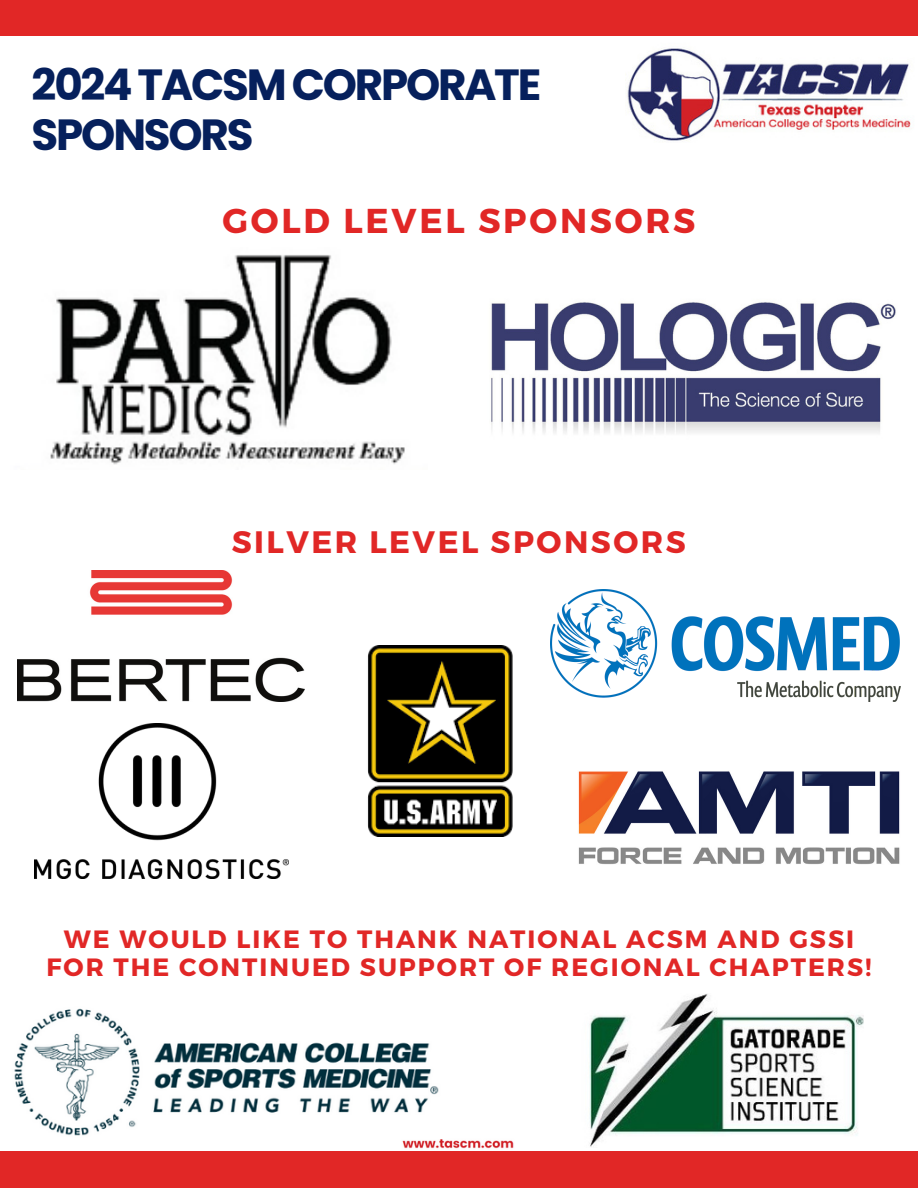
<style>
.page{position:relative;width:918px;height:1188px;background:#fff}
.page>*{position:absolute;margin:0;border:0;box-sizing:border-box;transform-origin:0 0}
.t1{font:700 43.65px/50.7px "Poppins";letter-spacing:-.05em;color:#06205c}
.t2{font:700 34.5px "Montserrat";letter-spacing:.08em;color:#e12726}
.t3{font:700 31.05px "Montserrat";letter-spacing:.08em;color:#e12726}
.t4{font:700 25.05px/28.2px "Montserrat";letter-spacing:.08em;color:#e12726;text-align:center}
</style>
<div class="page">
<div style="left:0;top:1151px;width:918px;height:37px;background:#e12726"></div>
<div style="left:0;top:0;width:918px;height:36px;background:#e12726"></div>
<img style="left:627px;top:48px;width:284px;height:93px">
<img style="left:402px;top:1139px;width:112px;height:10px">
<img style="left:491px;top:302px;width:405px;height:131px">
<img style="left:50px;top:255px;width:355px;height:210px">
<img style="left:550px;top:590px;width:350px;height:111px">
<img style="left:578px;top:771px;width:322px;height:94px">
<img style="left:18px;top:571px;width:287px;height:130px">
<img style="left:14px;top:1008px;width:425px;height:128px">
<img style="left:589px;top:994px;width:274px;height:153px">
<img style="left:35px;top:724px;width:254px;height:155px">
<img style="left:367px;top:646px;width:146px;height:191px">
<h1 class="t1" style="left:32px;top:59px;width:511px">2024 TACSM CORPORATE<br>SPONSORS</h1>
<h2 class="t2" style="left:223px;top:198px;width:474px">GOLD LEVEL SPONSORS</h2>
<p class="t3" style="left:232px;top:522px;width:456px">SILVER LEVEL SPONSORS</p>
<p class="t4" style="left:47px;top:923px;width:826px">WE WOULD LIKE TO THANK NATIONAL ACSM AND GSSI<br>FOR THE CONTINUED SUPPORT OF REGIONAL CHAPTERS!</p>
</div>
